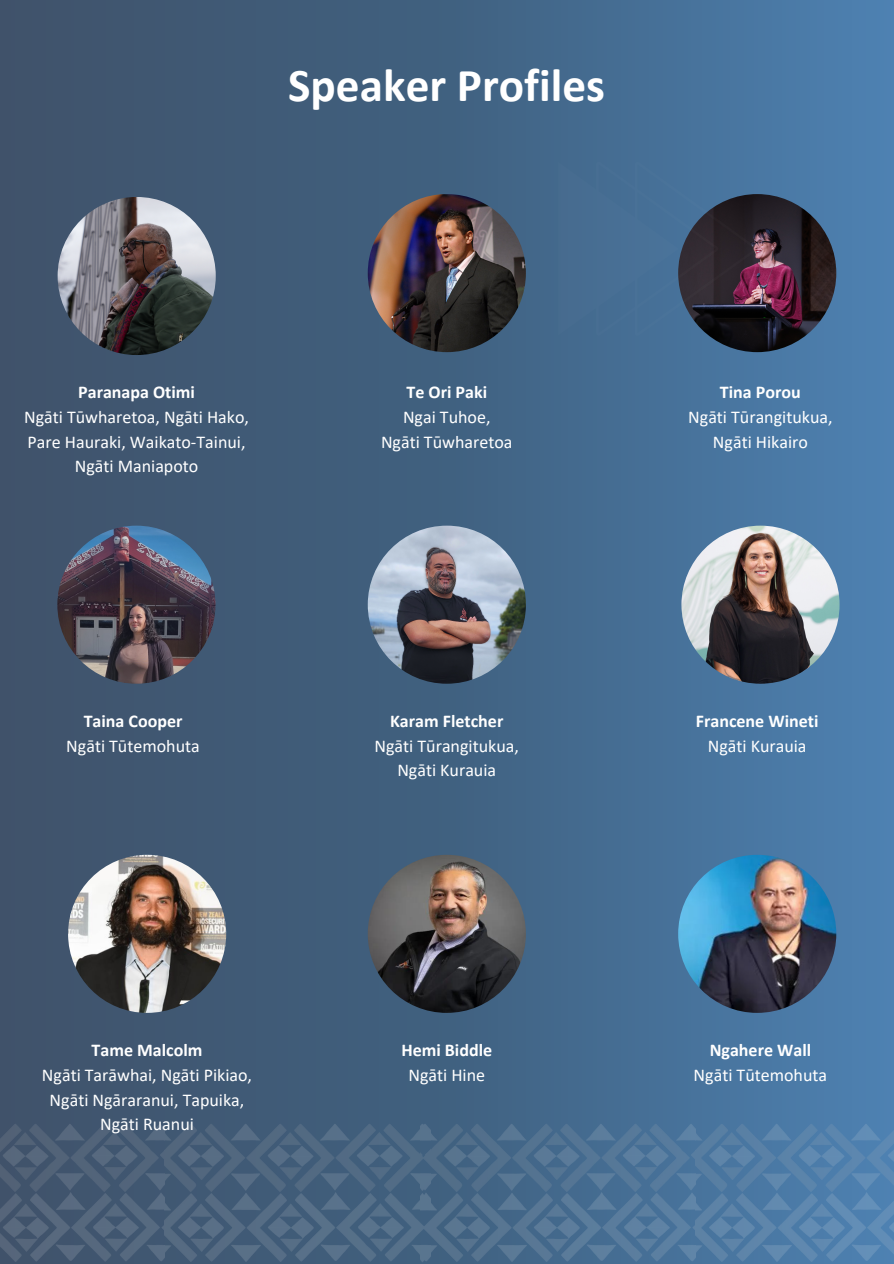
<style>
.page{position:relative;width:894px;height:1264px;background:#fff}
.page>*{position:absolute;margin:0;border:0;box-sizing:border-box;transform-origin:0 0}
.t1{font:700 47.25px "Calibri";color:#fff}
.t2{font:18px/24.8px "Calibri";color:#fff;text-align:center}
.t3{font:700 18px "Calibri";color:#fff}
</style>
<div class="page">
<div style="left:0;top:0;width:893px;height:1263px;background:linear-gradient(to right,#3d4e63,#4a7dab)"></div>
<img style="left:367px;top:194px;width:158px;height:158px;border-radius:50%">
<img style="left:678px;top:194px;width:158px;height:158px;border-radius:50%">
<img style="left:57px;top:525px;width:158px;height:158px;border-radius:50%">
<img style="left:367px;top:525px;width:158px;height:158px;border-radius:50%">
<img style="left:367px;top:854px;width:158px;height:158px;border-radius:50%">
<img style="left:678px;top:854px;width:158px;height:158px;border-radius:50%">
<img style="left:0;top:1119px;width:420px;height:143px">
<img style="left:420px;top:1119px;width:473px;height:143px">
<svg style="left:558px;top:162px;width:199px;height:174px;background:#405b79"></svg>
<img style="left:58px;top:197px;width:158px;height:158px;border-radius:50%">
<img style="left:681px;top:525px;width:158px;height:158px;border-radius:50%">
<img style="left:68px;top:854px;width:158px;height:158px;border-radius:50%">
<p class="t1" style="left:288px;top:65px;width:318px">Speaker Profiles</p>
<p class="t3" style="left:78px;top:384px;width:118px">Paranapa Otimi</p>
<p class="t2" style="left:24px;top:406px;width:226px">Ngāti Tūwharetoa, Ngāti Hako,<br>Pare Hauraki, Waikato-Tainui,<br>Ngāti Maniapoto</p>
<p class="t3" style="left:84px;top:713px;width:100px">Taina Cooper</p>
<p class="t2" style="left:66px;top:734px;width:135px">Ngāti Tūtemohuta</p>
<p class="t3" style="left:92px;top:1042px;width:112px">Tame Malcolm</p>
<p class="t2" style="left:42px;top:1063px;width:211px">Ngāti Tarāwhai, Ngāti Pikiao,<br>Ngāti Ngāraranui, Tapuika,<br>Ngāti Ruanui</p>
<p class="t3" style="left:406px;top:384px;width:82px">Te Ori Paki</p>
<p class="t2" style="left:403px;top:406px;width:89px">Ngai Tuhoe,</p>
<p class="t2" style="left:381px;top:430px;width:133px">Ngāti Tūwharetoa</p>
<p class="t3" style="left:390px;top:713px;width:115px">Karam Fletcher</p>
<p class="t2" style="left:374px;top:734px;width:146px">Ngāti Tūrangitukua,<br>Ngāti Kurauia</p>
<p class="t3" style="left:401px;top:1042px;width:92px">Hemi Biddle</p>
<p class="t2" style="left:408px;top:1063px;width:78px">Ngāti Hine</p>
<p class="t3" style="left:719px;top:384px;width:82px">Tina Porou</p>
<p class="t2" style="left:688px;top:406px;width:146px">Ngāti Tūrangitukua,<br>Ngāti Hikairo</p>
<p class="t3" style="left:695px;top:713px;width:124px">Francene Wineti</p>
<p class="t2" style="left:707px;top:734px;width:100px">Ngāti Kurauia</p>
<p class="t3" style="left:709px;top:1042px;width:103px">Ngahere Wall</p>
<p class="t2" style="left:693px;top:1063px;width:135px">Ngāti Tūtemohuta</p>
</div>
